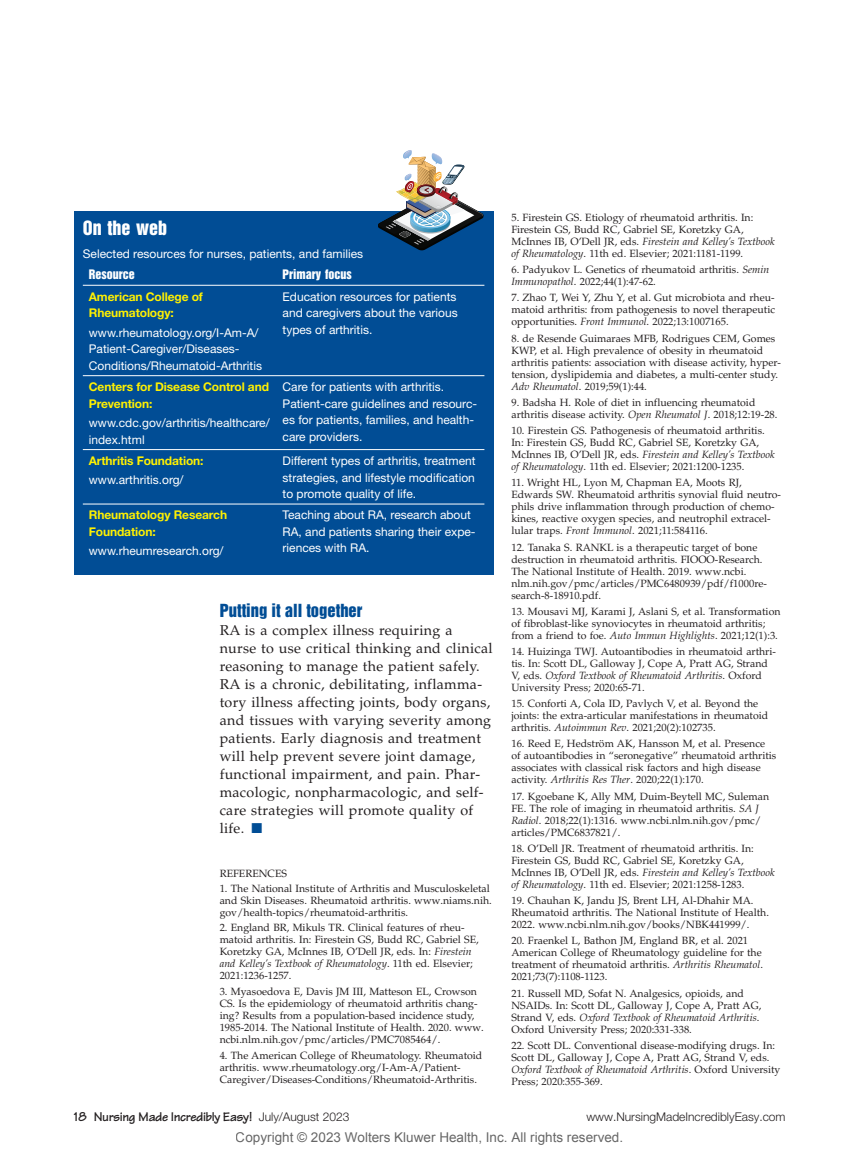
<style>
.page{position:relative;width:859px;height:1156px;background:#fff}
.page>*{position:absolute;margin:0;border:0;box-sizing:border-box;transform-origin:0 0}
.t1{font:18px "Helvetica Inserat Cyr Upright";color:#fff}
.t2{font:16.5px "Helvetica Inserat Cyr Upright";color:#014d95}
.t3{font:14.25px/18px "Palatino LT Std";letter-spacing:.02em;color:#231f20}
.t4{font:13.5px "Arial";color:rgb(0 0 0/.6)}
.t5{font:700 13.5px "Tekton";letter-spacing:-.03em;color:#231f20}
.t6{font:12px/16.5px "Helvetica Neue";color:#fff}
.t7{font:700 12px/16.5px "Helvetica Neue";letter-spacing:-.01em;color:#fff101}
.t8{font:300 12px "Helvetica Neue";color:#231f20}
.t9{font:12px "Helvetica Inserat Cyr Upright";color:#fff}
.t10{font:10.5px/12px "Palatino LT Std";color:#231f20}
.s1{color:#014d95}
.s2{font-style:italic}
.s3{font-family:"Helvetica Neue";font-weight:300;font-size:12px}
</style>
<div class="page">
<div style="left:74px;top:212px;width:419px;height:363px;background:#014d95"></div>
<hr style="left:83px;top:285px;width:401px;height:1px;background:#fff">
<hr style="left:83px;top:375px;width:401px;height:1px;background:#fff">
<hr style="left:83px;top:449px;width:401px;height:1px;background:#fff">
<hr style="left:83px;top:503px;width:401px;height:1px;background:#fff">
<img style="left:377px;top:150px;width:107px;height:101px">
<h1 class="t1" style="left:83px;top:220px;width:86px">On the web</h1>
<p class="t6" style="left:83px;top:246px;width:282px">Selected resources for nurses, patients, and families</p>
<p class="t9" style="left:89px;top:269px;width:47px">Resource</p>
<p class="t9" style="left:282px;top:269px;width:71px">Primary focus</p>
<p class="t7" style="left:89px;top:289px;width:115px">American College of<br>Rheumatology:</p>
<p class="t6" style="left:89px;top:325px;width:175px">www.rheumatology.org/I-Am-A/<br>Patient-Caregiver/Diseases-<br>Conditions/Rheumatoid-Arthritis</p>
<p class="t6" style="left:282px;top:289px;width:177px;text-align:justify">Education resources for patients and caregivers about the various types of arthritis.</p>
<p class="t7" style="left:89px;top:379px;width:182px">Centers for Disease Control and<br>Prevention:</p>
<p class="t6" style="left:89px;top:416px;width:182px">www.cdc.gov/arthritis/healthcare/ index.html</p>
<p class="t7" style="left:89px;top:453px;width:116px">Arthritis Foundation:</p>
<p class="t6" style="left:89px;top:473px;width:96px">www.arthritis.org/</p>
<p class="t7" style="left:89px;top:508px;width:140px">Rheumatology Research<br>Foundation:</p>
<p class="t6" style="left:89px;top:544px;width:136px">www.rheumresearch.org/</p>
<p class="t6" style="left:282px;top:380px;width:196px">Care for patients with arthritis.<br>Patient-care guidelines and resourc&shy;es for patients, families, and health&shy;care providers.</p>
<p class="t6" style="left:282px;top:454px;width:194px;text-align:justify">Different types of arthritis, treatment strategies, and lifestyle modification to promote quality of life.</p>
<p class="t6" style="left:282px;top:508px;width:194px">Teaching about RA, research about<br>RA, and patients sharing their expe&shy;riences with RA.</p>
<h2 class="t2" style="left:220px;top:603px;width:144px">Putting it all together</h2>
<p class="t3" style="left:220px;top:623px;width:274px">RA is a complex illness requiring a<br>nurse to use critical thinking and clinical reasoning to manage the patient safely.<br>RA is a chronic, debilitating, inflamma&shy;tory illness affecting joints, body organs, and tissues with varying severity among patients. Early diagnosis and treatment will help prevent severe joint damage, functional impairment, and pain. Phar&shy;macologic, nonpharmacologic, and self&shy;care strategies will promote quality of life. <span class="s1">■</span></p>
<p class="t10" style="left:220px;top:868px;width:69px">REFERENCES</p>
<p class="t10" style="left:220px;top:883px;width:274px">1. The National Institute of Arthritis and Musculoskeletal and Skin Diseases. Rheumatoid arthritis. www.niams.nih. gov/health-topics/rheumatoid-arthritis.</p>
<p class="t10" style="left:220px;top:923px;width:260px">2. England BR, Mikuls TR. Clinical features of rheu&shy;matoid arthritis. In: Firestein GS, Budd RC, Gabriel SE, Koretzky GA, McInnes IB, O’Dell JR, eds. In: <span class="s2">Firestein and Kelley’s Textbook of Rheumatology</span>. 11th ed. Elsevier; 2021:1236-1257.</p>
<p class="t10" style="left:220px;top:986px;width:266px">3. Myasoedova E, Davis JM III, Matteson EL, Crowson CS. Is the epidemiology of rheumatoid arthritis chang&shy;ing? Results from a population-based incidence study, 1985-2014. The National Institute of Health. 2020. www. ncbi.nlm.nih.gov/pmc/articles/PMC7085464/.</p>
<p class="t10" style="left:220px;top:1051px;width:264px">4. The American College of Rheumatology. Rheumatoid arthritis. www.rheumatology.org/I-Am-A/Patient-<br>Caregiver/Diseases-Conditions/Rheumatoid-Arthritis.</p>
<p class="t10" style="left:511px;top:213px;width:265px">5. Firestein GS. Etiology of rheumatoid arthritis. In:<br>Firestein GS, Budd RC, Gabriel SE, Koretzky GA, McInnes IB, O’Dell JR, eds. <span class="s2">Firestein and Kelley’s Textbook of Rheumatology</span>. 11th ed. Elsevier; 2021:1181-1199.</p>
<p class="t10" style="left:511px;top:265px;width:259px">6. Padyukov L. Genetics of rheumatoid arthritis. <span class="s2">Semin<br>Immunopathol</span>. 2022;44(1):47-62.</p>
<p class="t10" style="left:511px;top:293px;width:265px;text-align:justify">7. Zhao T, Wei Y, Zhu Y, et al. Gut microbiota and rheu&shy;matoid arthritis: from pathogenesis to novel therapeutic opportunities. <span class="s2">Front Immunol</span>. 2022;13:1007165.</p>
<p class="t10" style="left:511px;top:333px;width:271px">8. de Resende Guimaraes MFB, Rodrigues CEM, Gomes KWP, et al. High prevalence of obesity in rheumatoid arthritis patients: association with disease activity, hyper&shy;tension, dyslipidemia and diabetes, a multi-center study.<br><span class="s2">Adv Rheumatol</span>. 2019;59(1):44.</p>
<p class="t10" style="left:511px;top:397px;width:267px">9. Badsha H. Role of diet in influencing rheumatoid arthritis disease activity. <span class="s2">Open Rheumatol J</span>. 2018;12:19-28.</p>
<p class="t10" style="left:511px;top:426px;width:265px">10. Firestein GS. Pathogenesis of rheumatoid arthritis.<br>In: Firestein GS, Budd RC, Gabriel SE, Koretzky GA, McInnes IB, O’Dell JR, eds. <span class="s2">Firestein and Kelley’s Textbook of Rheumatology</span>. 11th ed. Elsevier; 2021:1200-1235.</p>
<p class="t10" style="left:511px;top:478px;width:271px">11. Wright HL, Lyon M, Chapman EA, Moots RJ, Edwards SW. Rheumatoid arthritis synovial fluid neutro&shy;phils drive inflammation through production of chemo&shy;kines, reactive oxygen species, and neutrophil extracel&shy;lular traps. <span class="s2">Front Immunol</span>. 2021;11:584116.</p>
<p class="t10" style="left:511px;top:542px;width:257px">12. Tanaka S. RANKL is a therapeutic target of bone destruction in rheumatoid arthritis. FIOOO-Research.<br>The National Institute of Health. 2019. www.ncbi. nlm.nih.gov/pmc/articles/PMC6480939/pdf/f1000re&shy;search-8-18910.pdf.</p>
<p class="t10" style="left:511px;top:606px;width:270px">13. Mousavi MJ, Karami J, Aslani S, et al. Transformation of fibroblast-like synoviocytes in rheumatoid arthritis; from a friend to foe. <span class="s2">Auto Immun Highlights</span>. 2021;12(1):3.</p>
<p class="t10" style="left:511px;top:646px;width:266px">14. Huizinga TWJ. Autoantibodies in rheumatoid arthri&shy;tis. In: Scott DL, Galloway J, Cope A, Pratt AG, Strand V, eds. <span class="s2">Oxford Textbook of Rheumatoid Arthritis</span>. Oxford University Press; 2020:65-71.</p>
<p class="t10" style="left:511px;top:699px;width:258px">15. Conforti A, Cola ID, Pavlych V, et al. Beyond the joints: the extra-articular manifestations in rheumatoid arthritis. <span class="s2">Autoimmun Rev</span>. 2021;20(2):102735.</p>
<p class="t10" style="left:511px;top:739px;width:266px">16. Reed E, Hedström AK, Hansson M, et al. Presence of autoantibodies in “seronegative” rheumatoid arthritis associates with classical risk factors and high disease activity. <span class="s2">Arthritis Res Ther</span>. 2020;22(1):170.</p>
<p class="t10" style="left:511px;top:791px;width:259px">17. Kgoebane K, Ally MM, Duim-Beytell MC, Suleman FE. The role of imaging in rheumatoid arthritis. <span class="s2">SA J Radiol</span>. 2018;22(1):1316. www.ncbi.nlm.nih.gov/pmc/ articles/PMC6837821/.</p>
<p class="t10" style="left:511px;top:843px;width:265px">18. O’Dell JR. Treatment of rheumatoid arthritis. In:<br>Firestein GS, Budd RC, Gabriel SE, Koretzky GA, McInnes IB, O’Dell JR, eds. <span class="s2">Firestein and Kelley’s Textbook of Rheumatology</span>. 11th ed. Elsevier; 2021:1258-1283.</p>
<p class="t10" style="left:511px;top:895px;width:259px">19. Chauhan K, Jandu JS, Brent LH, Al-Dhahir MA.<br>Rheumatoid arthritis. The National Institute of Health.<br>2022. www.ncbi.nlm.nih.gov/books/NBK441999/.</p>
<p class="t10" style="left:511px;top:936px;width:253px">20. Fraenkel L, Bathon JM, England BR, et al. 2021<br>American College of Rheumatology guideline for the treatment of rheumatoid arthritis. <span class="s2">Arthritis Rheumatol</span>.<br>2021;73(7):1108-1123.</p>
<p class="t10" style="left:511px;top:988px;width:251px">21. Russell MD, Sofat N. Analgesics, opioids, and NSAIDs. In: Scott DL, Galloway J, Cope A, Pratt AG, Strand V, eds. <span class="s2">Oxford Textbook of Rheumatoid Arthritis</span>.<br>Oxford University Press; 2020:331-338.</p>
<p class="t10" style="left:511px;top:1040px;width:270px">22. Scott DL. Conventional disease-modifying drugs. In:<br>Scott DL, Galloway J, Cope A, Pratt AG, Strand V, eds.<br><span class="s2">Oxford Textbook of Rheumatoid Arthritis</span>. Oxford University Press; 2020:355-369.</p>
<p class="t5" style="left:74px;top:1112px;width:277px">18 Nursing Made Incredibly Easy! <span class="s3">July/August 2023</span></p>
<p class="t8" style="left:586px;top:1112px;width:201px">www.NursingMadeIncrediblyEasy.com</p>
<p class="t4" style="left:236px;top:1128px;width:389px">Copyright © 2023 Wolters Kluwer Health, Inc. All rights reserved.</p>
</div>
